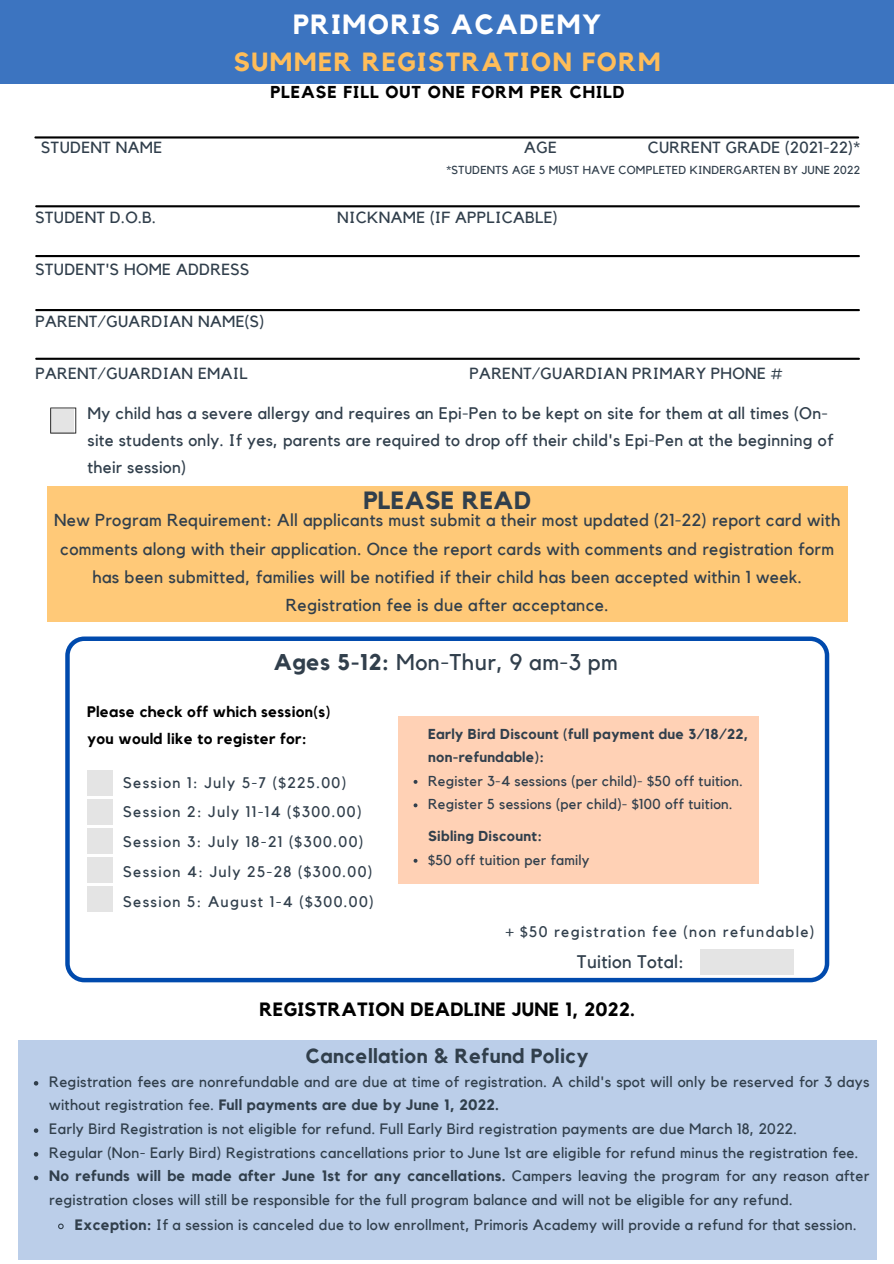
<style>
.page{position:relative;width:894px;height:1264px;background:#fff}
.page>*{position:absolute;margin:0;border:0;box-sizing:border-box;transform-origin:0 0}
.t1{font:700 27.75px "Kollektif";letter-spacing:.06em;color:#fff}
.t2{font:700 26.25px "Kollektif";letter-spacing:.06em;color:#ffbd59}
.t3{font:700 24.9px "Kollektif";letter-spacing:.02em;color:#313f4c}
.t4{font:22.65px "Kollektif";letter-spacing:.02em;color:#313f4c}
.t5{font:700 20.4px "Kollektif";letter-spacing:.02em;color:#313f4c}
.t6{font:700 19.2px "Kollektif";letter-spacing:.02em;color:#000}
.t7{font:18.15px "Kollektif";letter-spacing:.02em;color:#313f4c}
.t8{font:17.25px/28.2px "Kollektif";letter-spacing:.02em;color:#313f4c;text-align:center}
.t9{font:700 17.1px "Kollektif";letter-spacing:.06em;color:#000}
.t10{font:16.65px/27px "Kollektif";letter-spacing:.02em;color:#313f4c}
.t11{font:16.05px "Kollektif";letter-spacing:.02em;color:#313f4c}
.t12{font:15.3px/29.8px "Kollektif";letter-spacing:.085em;color:#313f4c}
.t13{font:700 15.15px/27px "Kollektif";letter-spacing:.02em;color:#000}
.t14{font:15px/23.7px "Kollektif";letter-spacing:.02em;color:#313f4c}
.t15{font:14.4px/23.5px "Kollektif";letter-spacing:.02em;color:#313f4c}
.t16{font:700 14.4px/23.5px "Kollektif";letter-spacing:.02em;color:#313f4c}
.t17{font:11.55px "Kollektif";letter-spacing:.02em;color:#313f4c}
.s1{font-weight:700}
</style>
<div class="page">
<div style="left:0;top:0;width:893px;height:83px;background:#3c74c0"></div>
<svg style="left:50px;top:407px;width:26px;height:26px"></svg>
<svg style="left:65px;top:636px;width:764px;height:346px"></svg>
<div style="left:699px;top:950px;width:94px;height:24px;background:#e4e4e4"></div>
<div style="left:87px;top:770px;width:25px;height:25px;background:#e4e4e4"></div>
<div style="left:87px;top:799px;width:25px;height:25px;background:#e4e4e4"></div>
<div style="left:87px;top:828px;width:25px;height:25px;background:#e4e4e4"></div>
<div style="left:87px;top:857px;width:25px;height:25px;background:#e4e4e4"></div>
<div style="left:87px;top:886px;width:25px;height:25px;background:#e4e4e4"></div>
<div style="left:398px;top:716px;width:360px;height:167px;background:#ffd1b5"></div>
<svg style="left:413px;top:803px;width:4px;height:4px"></svg>
<svg style="left:413px;top:858px;width:4px;height:4px"></svg>
<div style="left:19px;top:1040px;width:856px;height:219px;background:#bbcee9"></div>
<svg style="left:34px;top:1081px;width:4px;height:4px"></svg>
<svg style="left:34px;top:1128px;width:4px;height:4px"></svg>
<svg style="left:34px;top:1152px;width:4px;height:4px"></svg>
<svg style="left:34px;top:1175px;width:4px;height:5px"></svg>
<svg style="left:58px;top:1223px;width:6px;height:6px"></svg>
<hr style="left:35px;top:136px;width:822px;height:2px;background:#000">
<hr style="left:36px;top:205px;width:822px;height:2px;background:#000">
<hr style="left:36px;top:309px;width:822px;height:2px;background:#000">
<hr style="left:36px;top:255px;width:822px;height:2px;background:#000">
<hr style="left:36px;top:358px;width:822px;height:2px;background:#000">
<div style="left:47px;top:487px;width:800px;height:135px;background:#ffc978"></div>
<h1 class="t1" style="left:293px;top:12px;width:309px">PRIMORIS ACADEMY</h1>
<h2 class="t2" style="left:234px;top:50px;width:428px">SUMMER REGISTRATION FORM</h2>
<p class="t9" style="left:270px;top:84px;width:355px">PLEASE FILL OUT ONE FORM PER CHILD</p>
<p class="t11" style="left:41px;top:139px;width:122px">STUDENT NAME</p>
<p class="t11" style="left:524px;top:139px;width:34px">AGE</p>
<p class="t11" style="left:647px;top:139px;width:214px">CURRENT GRADE (2021-22)*</p>
<p class="t17" style="left:446px;top:164px;width:415px">*STUDENTS AGE 5 MUST HAVE COMPLETED KINDERGARTEN BY JUNE 2022</p>
<p class="t11" style="left:35px;top:210px;width:122px">STUDENT D.O.B.</p>
<p class="t11" style="left:337px;top:210px;width:222px">NICKNAME (IF APPLICABLE)</p>
<p class="t11" style="left:35px;top:262px;width:215px">STUDENT'S HOME ADDRESS</p>
<p class="t11" style="left:35px;top:314px;width:230px">PARENT/GUARDIAN NAME(S)</p>
<p class="t11" style="left:35px;top:366px;width:214px">PARENT/GUARDIAN EMAIL</p>
<p class="t11" style="left:469px;top:366px;width:314px">PARENT/GUARDIAN PRIMARY PHONE #</p>
<p class="t10" style="left:87px;top:400px;width:747px">My child has a severe allergy and requires an Epi-Pen to be kept on site for them at all times (On&shy;site students only. If yes, parents are required to drop off their child's Epi-Pen at the beginning of their session)</p>
<h3 class="t3" style="left:363px;top:489px;width:169px">PLEASE READ</h3>
<p class="t8" style="left:54px;top:507px;width:787px">New Program Requirement: All applicants must submit a their most updated (21-22) report card with comments along with their application. Once the report cards with comments and registration form has been submitted, families will be notified if their child has been accepted within 1 week.<br>Registration fee is due after acceptance.</p>
<h3 class="t4" style="left:274px;top:651px;width:345px"><span class="s1">Ages 5-12:</span> Mon-Thur, 9 am-3 pm</h3>
<p class="t13" style="left:87px;top:699px;width:245px">Please check off which session(s) you would like to register for:</p>
<p class="t12" style="left:123px;top:767px;width:252px">Session 1: July 5-7 ($225.00)<br>Session 2: July 11-14 ($300.00)<br>Session 3: July 18-21 ($300.00)<br>Session 4: July 25-28 ($300.00)<br>Session 5: August 1-4 ($300.00)</p>
<p class="t16" style="left:428px;top:722px;width:321px">Early Bird Discount (full payment due 3/18/22, non-refundable):</p>
<p class="t15" style="left:428px;top:769px;width:316px">Register 3-4 sessions (per child)- $50 off tuition.<br>Register 5 sessions (per child)- $100 off tuition.</p>
<p class="t16" style="left:428px;top:825px;width:115px">Sibling Discount:</p>
<p class="t15" style="left:428px;top:848px;width:163px">$50 off tuition per family</p>
<p class="t12" style="left:505px;top:917px;width:310px">+ $50 registration fee (non refundable)</p>
<p class="t7" style="left:577px;top:953px;width:108px">Tuition Total:</p>
<p class="t6" style="left:259px;top:1000px;width:377px">REGISTRATION DEADLINE JUNE 1, 2022.</p>
<h3 class="t5" style="left:306px;top:1046px;width:284px">Cancellation &amp; Refund Policy</h3>
<p class="t14" style="left:49px;top:1070px;width:821px">Registration fees are nonrefundable and are due at time of registration. A child's spot will only be reserved for 3 days without registration fee. <span class="s1">Full payments are due by June 1, 2022.<br></span>Early Bird Registration is not eligible for refund. Full Early Bird registration payments are due March 18, 2022.<br>Regular (Non- Early Bird) Registrations cancellations prior to June 1st are eligible for refund minus the registration fee.<br><span class="s1">No refunds will be made after June 1st for any cancellations.</span> Campers leaving the program for any reason after registration closes will still be responsible for the full program balance and will not be eligible for any refund.</p>
<p class="t14" style="left:75px;top:1213px;width:783px"><span class="s1">Exception:</span> If a session is canceled due to low enrollment, Primoris Academy will provide a refund for that session.</p>
</div>
